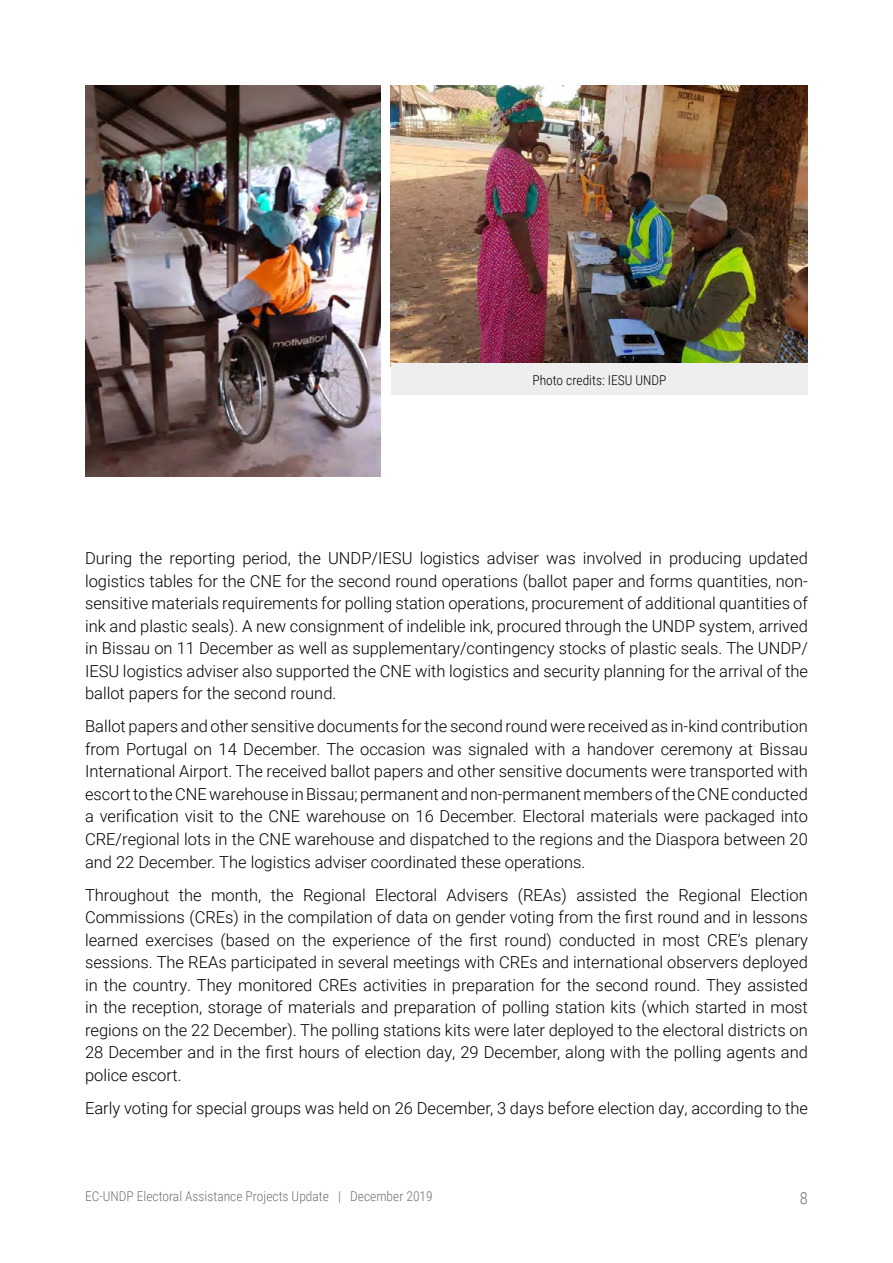
<style>
.page{position:relative;width:893px;height:1263px;background:#fff}
.page>*{position:absolute;margin:0;border:0;box-sizing:border-box;transform-origin:0 0}
.t1{font:300 16.5px/22.5px "Roboto";color:#000;text-align:justify}
.t2{font:300 16.5px "Roboto Condensed";color:#6f7174}
.t3{font:300 13.5px "Roboto Condensed";color:#6f7174}
.t4{font:300 13.5px "Roboto Condensed";color:#000}
</style>
<div class="page">
<img style="left:85px;top:85px;width:295px;height:392px">
<img style="left:391px;top:85px;width:417px;height:278px">
<div style="left:391px;top:363px;width:417px;height:32px;background:#eee"></div>
<p class="t4" style="left:532px;top:370px;width:136px">Photo credits: IESU UNDP</p>
<p class="t1" style="left:85px;top:547px;width:724px">During the reporting period, the UNDP/IESU logistics adviser was involved in producing updated logistics tables for the CNE for the second round operations (ballot paper and forms quantities, non&shy;sensitive materials requirements for polling station operations, procurement of additional quantities of ink and plastic seals). A new consignment of indelible ink, procured through the UNDP system, arrived in Bissau on 11 December as well as supplementary/contingency stocks of plastic seals. The UNDP/ IESU logistics adviser also supported the CNE with logistics and security planning for the arrival of the ballot papers for the second round.</p>
<p class="t1" style="left:85px;top:715px;width:724px">Ballot papers and other sensitive documents for the second round were received as in-kind contribution from Portugal on 14 December. The occasion was signaled with a handover ceremony at Bissau International Airport. The received ballot papers and other sensitive documents were transported with escort to the CNE warehouse in Bissau; permanent and non-permanent members of the CNE conducted a verification visit to the CNE warehouse on 16 December. Electoral materials were packaged into CRE/regional lots in the CNE warehouse and dispatched to the regions and the Diaspora between 20 and 22 December. The logistics adviser coordinated these operations.</p>
<p class="t1" style="left:85px;top:883px;width:724px">Throughout the month, the Regional Electoral Advisers (REAs) assisted the Regional Election Commissions (CREs) in the compilation of data on gender voting from the first round and in lessons learned exercises (based on the experience of the first round) conducted in most CRE’s plenary sessions. The REAs participated in several meetings with CREs and international observers deployed in the country. They monitored CREs activities in preparation for the second round. They assisted in the reception, storage of materials and preparation of polling station kits (which started in most regions on the 22 December). The polling stations kits were later deployed to the electoral districts on 28 December and in the first hours of election day, 29 December, along with the polling agents and police escort.</p>
<p class="t1" style="left:85px;top:1096px;width:724px">Early voting for special groups was held on 26 December, 3 days before election day, according to the</p>
<p class="t3" style="left:85px;top:1186px;width:349px">EC-UNDP Electoral Assistance Projects Update | December 2019</p>
<p class="t2" style="left:800px;top:1186px;width:10px">8</p>
</div>
